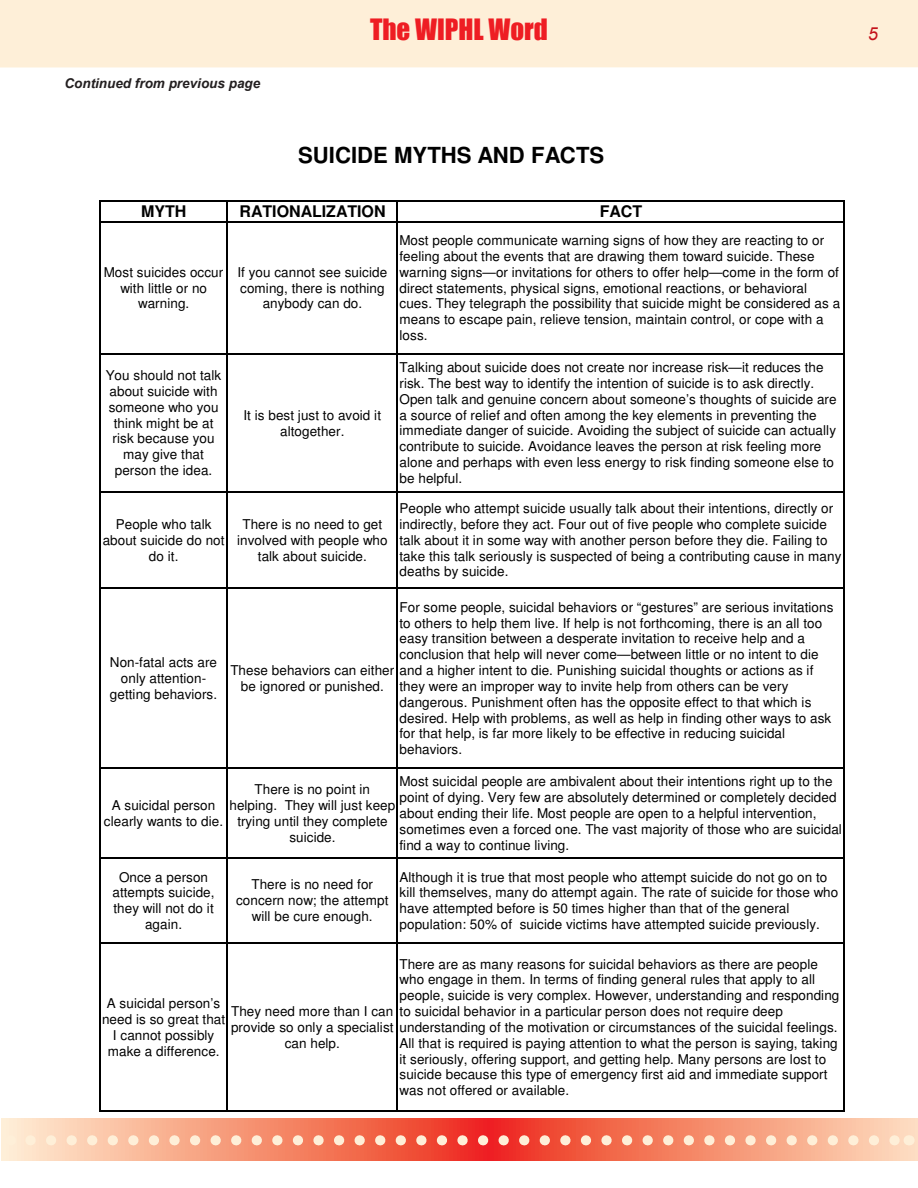
<style>
.page{position:relative;width:918px;height:1188px;background:#fff}
.page>*{position:absolute;margin:0;border:0;box-sizing:border-box;transform-origin:0 0}
.t1{font:27px "Impact";color:#ee1d23}
.t2{font:700 22.2px "Helvetica";color:#000}
.t3{font:italic 18px "Arial";color:#c4121a}
.t4{font:700 16.05px "Helvetica";color:#000}
.t5{font:13.5px/15.9px "Helvetica";letter-spacing:.005em;color:#000;text-align:center}
.t6{font:italic 700 13.5px "Arial";color:#231f20}
</style>
<div class="page">
<div style="left:0;top:0;width:918px;height:68px;background:#feefd8"></div>
<svg style="left:2px;top:1118px;width:916px;height:42px;background:#f58e73"></svg>
<svg style="left:30px;top:1135px;width:868px;height:10px;background:#f8b096"></svg>
<hr style="left:99px;top:200px;width:1px;height:911px;background:#000">
<hr style="left:227px;top:201px;width:1px;height:910px;background:#000">
<hr style="left:397px;top:201px;width:1px;height:910px;background:#000">
<hr style="left:843px;top:201px;width:1px;height:910px;background:#000">
<hr style="left:100px;top:200px;width:744px;height:1px;background:#000">
<hr style="left:100px;top:221px;width:744px;height:1px;background:#000">
<hr style="left:100px;top:353px;width:744px;height:2px;background:#000">
<hr style="left:100px;top:491px;width:744px;height:1px;background:#000">
<hr style="left:100px;top:588px;width:744px;height:1px;background:#000">
<hr style="left:100px;top:768px;width:744px;height:1px;background:#000">
<hr style="left:100px;top:857px;width:744px;height:1px;background:#000">
<hr style="left:100px;top:943px;width:744px;height:1px;background:#000">
<hr style="left:100px;top:1110px;width:744px;height:1px;background:#000">
<p class="t6" style="left:64px;top:75px;width:197px">Continued from previous page</p>
<p class="t1" style="left:370px;top:8px;width:179px">The WIPHL Word</p>
<p class="t2" style="left:298px;top:142px;width:307px">SUICIDE MYTHS AND FACTS</p>
<p class="t4" style="left:141px;top:202px;width:47px">MYTH</p>
<p class="t4" style="left:240px;top:202px;width:147px">RATIONALIZATION</p>
<p class="t4" style="left:600px;top:202px;width:44px">FACT</p>
<p class="t5" style="left:104px;top:265px;width:121px">Most suicides occur with little or no warning.</p>
<p class="t5" style="left:238px;top:265px;width:151px">If you cannot see suicide coming, there is nothing anybody can do.</p>
<p class="t5" style="left:106px;top:369px;width:117px">You should not talk about suicide with someone who you think might be at risk because you may give that person the idea.</p>
<p class="t5" style="left:243px;top:408px;width:139px">It is best just to avoid it altogether.</p>
<p class="t5" style="left:103px;top:517px;width:123px">People who talk about suicide do not do it.</p>
<p class="t5" style="left:237px;top:517px;width:152px">There is no need to get involved with people who talk about suicide.</p>
<p class="t5" style="left:400px;top:234px;width:442px;text-align:left">Most people communicate warning signs of how they are reacting to or feeling about the events that are drawing them toward suicide. These warning signs—or invitations for others to offer help—come in the form of direct statements, physical signs, emotional reactions, or behavioral cues. They telegraph the possibility that suicide might be considered as a means to escape pain, relieve tension, maintain control, or cope with a loss.</p>
<p class="t5" style="left:400px;top:361px;width:439px;text-align:left">Talking about suicide does not create nor increase risk—it reduces the risk. The best way to identify the intention of suicide is to ask directly.<br>Open talk and genuine concern about someone’s thoughts of suicide are a source of relief and often among the key elements in preventing the immediate danger of suicide. Avoiding the subject of suicide can actually contribute to suicide. Avoidance leaves the person at risk feeling more alone and perhaps with even less energy to risk finding someone else to be helpful.</p>
<p class="t5" style="left:400px;top:502px;width:443px;text-align:left">People who attempt suicide usually talk about their intentions, directly or indirectly, before they act. Four out of five people who complete suicide talk about it in some way with another person before they die. Failing to take this talk seriously is suspected of being a contributing cause in many deaths by suicide.</p>
<p class="t5" style="left:400px;top:600px;width:435px;text-align:left">For some people, suicidal behaviors or “gestures” are serious invitations to others to help them live. If help is not forthcoming, there is an all too easy transition between a desperate invitation to receive help and a conclusion that help will never come—between little or no intent to die</p>
<p class="t5" style="left:400px;top:679px;width:433px;text-align:left">they were an improper way to invite help from others can be very dangerous. Punishment often has the opposite effect to that which is desired. Help with problems, as well as help in finding other ways to ask for that help, is far more likely to be effective in reducing suicidal behaviors.</p>
<p class="t5" style="left:110px;top:656px;width:109px">Non-fatal acts are only attention&shy;getting behaviors.</p>
<p class="t5" style="left:241px;top:664px;width:574px;text-align:left;text-indent:-10px">These behaviors can either and a higher intent to die. Punishing suicidal thoughts or actions as if be ignored or punished.</p>
<p class="t5" style="left:104px;top:798px;width:121px">A suicidal person clearly wants to die.</p>
<p class="t5" style="left:229px;top:783px;width:167px">There is no point in helping. They will just keep trying until they complete suicide.</p>
<p class="t5" style="left:400px;top:775px;width:444px;text-align:left">Most suicidal people are ambivalent about their intentions right up to the point of dying. Very few are absolutely determined or completely decided about ending their life. Most people are open to a helpful intervention, sometimes even a forced one. The vast majority of those who are suicidal find a way to continue living.</p>
<p class="t5" style="left:112px;top:870px;width:104px">Once a person attempts suicide, they will not do it again.</p>
<p class="t5" style="left:236px;top:878px;width:154px">There is no need for concern now; the attempt will be cure enough.</p>
<p class="t5" style="left:400px;top:870px;width:440px;text-align:left">Although it is true that most people who attempt suicide do not go on to kill themselves, many do attempt again. The rate of suicide for those who have attempted before is 50 times higher than that of the general population: 50% of suicide victims have attempted suicide previously.</p>
<p class="t5" style="left:400px;top:957px;width:441px;text-align:left">There are as many reasons for suicidal behaviors as there are people who engage in them. In terms of finding general rules that apply to all people, suicide is very complex. However, understanding and responding to suicidal behavior in a particular person does not require deep</p>
<p class="t5" style="left:400px;top:1036px;width:440px;text-align:left">All that is required is paying attention to what the person is saying, taking it seriously, offering support, and getting help. Many persons are lost to suicide because this type of emergency first aid and immediate support was not offered or available.</p>
<p class="t5" style="left:102px;top:997px;width:125px">A suicidal person’s need is so great that<br>I cannot possibly make a difference.</p>
<p class="t5" style="left:231px;top:1005px;width:164px">They need more than I can</p>
<p class="t5" style="left:231px;top:1020px;width:608px">provide so only a specialist understanding of the motivation or circumstances of the suicidal feelings.</p>
<p class="t5" style="left:285px;top:1036px;width:57px">can help.</p>
<p class="t3" style="left:868px;top:22px;width:12px">5</p>
</div>
